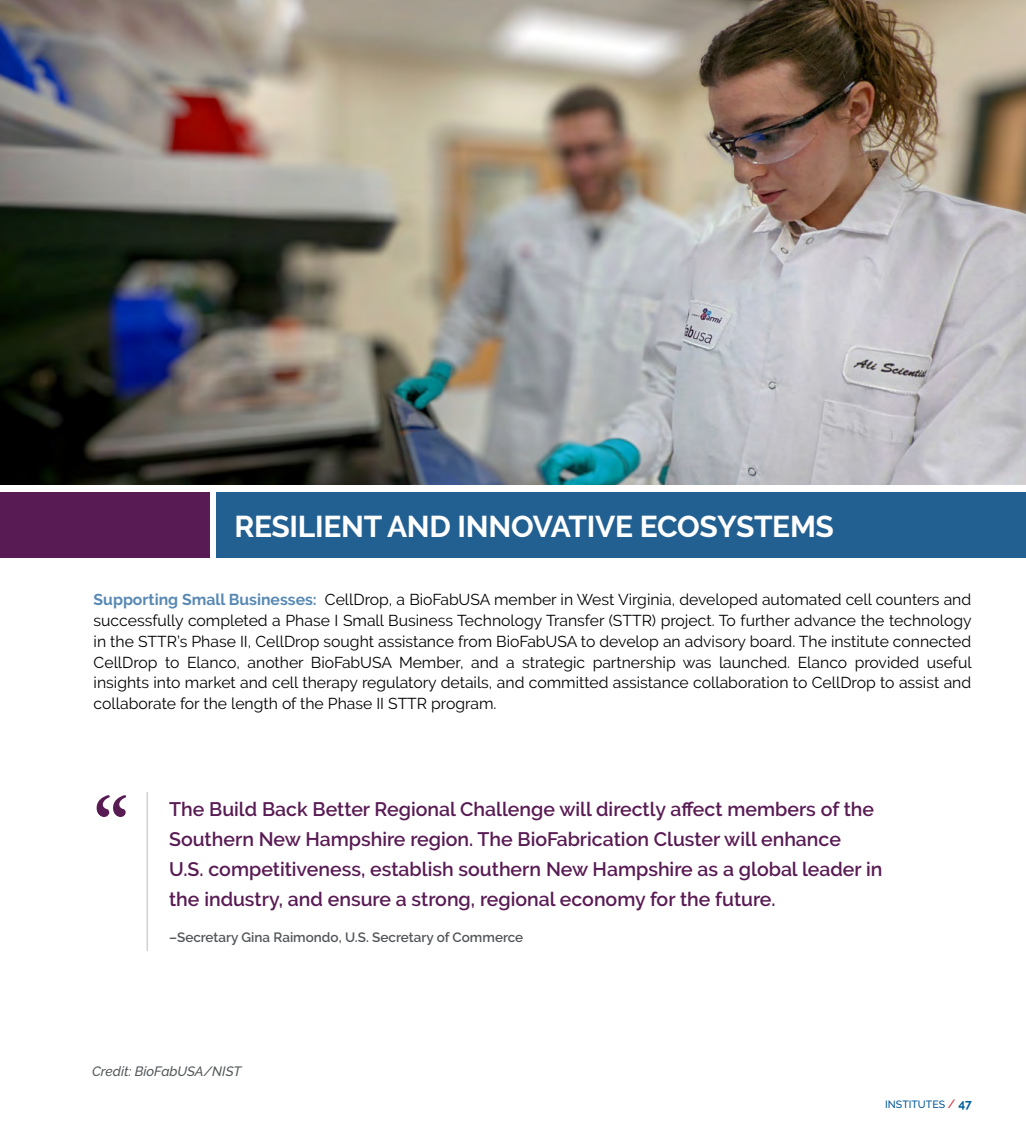
<style>
.page{position:relative;width:1026px;height:1134px;background:#fff}
.page>*{position:absolute;margin:0;border:0;box-sizing:border-box;transform-origin:0 0}
._3__Body_Text{font:700 75px "Adobe Garamond Pro";color:#591b54}
._1__Header{font:700 30px "Raleway";letter-spacing:-.01em;color:#fff}
.B__Institute_Quote{font:600 19.5px/30px "Raleway";color:#591b54}
._3__Body_Text-2{font:15.75px/21px "Raleway";color:#000;text-align:justify}
.B__Institute_Author{font:600 13.5px "Raleway";color:#53575a}
._4__Caption{font:italic 500 13.5px "Raleway";color:#53575a}
.t1{font:500 10.5px "Raleway";color:#005699}
.s1{font-weight:700;color:#5889b4}
.s2{font-size:12px;color:#d7282f}
.s3{font-weight:700;font-size:12px;color:#005f9c}
</style>
<div class="page">
<div style="left:217px;top:492px;width:809px;height:65px;background:#236092"></div>
<div style="left:0;top:492px;width:209px;height:65px;background:#591b54"></div>
<img style="left:0;top:0;width:1026px;height:484px">
<hr style="left:147px;top:792px;width:1px;height:159px;background:#d0d0d2">
<p class="_1__Header" style="left:235px;top:509px;width:601px">RESILIENT AND INNOVATIVE ECOSYSTEMS</p>
<p class="_3__Body_Text-2" style="left:94px;top:588px;width:880px"><span class="s1">Supporting Small Businesses:</span> CellDrop, a BioFabUSA member in West Virginia, developed automated cell counters and successfully completed a Phase I Small Business Technology Transfer (STTR) project. To further advance the technology in the STTR’s Phase II, CellDrop sought assistance from BioFabUSA to develop an advisory board. The institute connected CellDrop to Elanco, another BioFabUSA Member, and a strategic partnership was launched. Elanco provided useful insights into market and cell therapy regulatory details, and committed assistance collaboration to CellDrop to assist and collaborate for the length of the Phase II STTR program.</p>
<p class="_3__Body_Text" style="left:94px;top:781px;width:37px">“</p>
<p class="B__Institute_Quote" style="left:169px;top:794px;width:715px">The Build Back Better Regional Challenge will directly affect members of the Southern New Hampshire region. The BioFabrication Cluster will enhance<br>U.S. competitiveness, establish southern New Hampshire as a global leader in the industry, and ensure a strong, regional economy for the future.</p>
<p class="B__Institute_Author" style="left:169px;top:930px;width:356px">–Secretary Gina Raimondo, U.S. Secretary of Commerce</p>
<p class="_4__Caption" style="left:92px;top:1064px;width:151px">Credit: BioFabUSA/NIST</p>
<p class="t1" style="left:885px;top:1098px;width:88px">INSTITUTES <span class="s2">/</span> <span class="s3">47</span></p>
</div>
